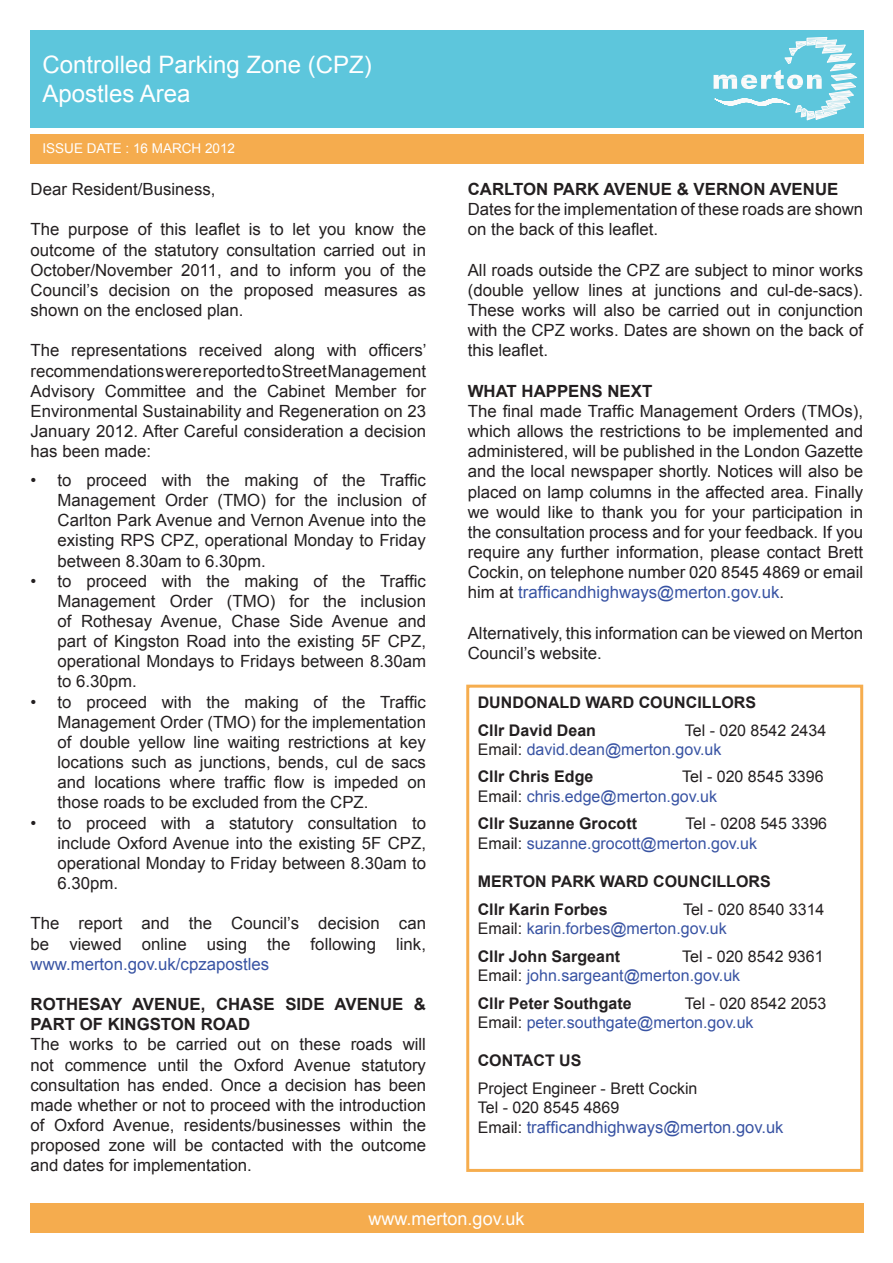
<style>
.page{position:relative;width:893px;height:1263px;background:#fff}
.page>*{position:absolute;margin:0;border:0;box-sizing:border-box;transform-origin:0 0}
.t1{font:24px/28.8px "Arial";color:#fff}
.t2{font:18px "Arial";color:#fff}
.t3{font:16.8px/20.1px "Arial";color:#231f20;text-align:justify}
.t4{font:700 16.8px/20.1px "Arial";color:#231f20}
.t5{font:16.8px "Arial";color:#3853a3}
.t6{font:16.5px "Arial";color:#3853a3}
.t7{font:16.05px/19.2px "Arial";color:#3853a3}
.t8{font:700 16.05px/27.8px "Arial";color:#231f20}
.t9{font:16.05px/19.2px "Arial";color:#231f20}
.t10{font:13.5px "Arial";color:#fff}
.s1{color:#3853a3}
.s2{color:#231f20}
.s3{font-size:16.05px;color:#231f20}
</style>
<div class="page">
<div style="left:30px;top:30px;width:833px;height:98px;background:#5dc6dc"></div>
<div style="left:30px;top:1203px;width:833px;height:30px;background:#f5ac4e"></div>
<svg style="left:713px;top:36px;width:145px;height:85px"></svg>
<div style="left:466px;top:685px;width:397px;height:487px;border:3px solid #f6ad4e"></div>
<div style="left:30px;top:134px;width:833px;height:30px;background:#f5ac4e"></div>
<h1 class="t1" style="left:43px;top:50px;width:331px">Controlled Parking Zone (CPZ)<br>Apostles Area</h1>
<p class="t10" style="left:43px;top:140px;width:64px">Issue Date</p>
<p class="t10" style="left:126px;top:140px;width:48px">: 16 Marc</p>
<p class="t10" style="left:192px;top:140px;width:45px">h 2012</p>
<p class="t3" style="left:31px;top:179px;width:186px">Dear Resident/Business,</p>
<p class="t3" style="left:31px;top:220px;width:397px">The purpose of this leaflet is to let you know the outcome of the statutory consultation carried out in October/November 2011, and to inform you of the Council’s decision on the proposed measures as shown on the enclosed plan.</p>
<p class="t3" style="left:31px;top:341px;width:398px">The representations received along with officers’ recommendations were reported to Street Management Advisory Committee and the Cabinet Member for Environmental Sustainability and Regeneration on 23<br>January 2012. After Careful consideration a decision has been made:</p>
<p class="t3" style="left:58px;top:470px;width:370px;text-align:left">to proceed with the making of the Traffic Management Order (TMO) for the inclusion of Carlton Park Avenue and Vernon Avenue into the existing RPS CPZ, operational Monday to Friday between 8.30am to 6.30pm.<br>to proceed with the making of the Traffic Management Order (TMO) for the inclusion of Rothesay Avenue, Chase Side Avenue and part of Kingston Road into the existing 5F CPZ, operational Mondays to Fridays between 8.30am to 6.30pm.<br>to proceed with the making of the Traffic Management Order (TMO) for the implementation of double yellow line waiting restrictions at key locations such as junctions, bends, cul de sacs and locations where traffic flow is impeded on those roads to be excluded from the CPZ.<br>to proceed with a statutory consultation to include Oxford Avenue into the existing 5F CPZ, operational Monday to Friday between 8.30am to 6.30pm.</p>
<p class="t3" style="left:31px;top:914px;width:397px">The report and the Council’s decision can be viewed online using the following link,</p>
<p class="t5" style="left:31px;top:953px;width:240px">www.merton.gov.uk/cpzapostles</p>
<p class="t4" style="left:31px;top:995px;width:397px">ROTHESAY AVENUE, CHASE SIDE AVENUE &amp;<br>PART OF KINGSTON ROAD</p>
<p class="t3" style="left:31px;top:1035px;width:397px">The works to be carried out on these roads will not commence until the Oxford Avenue statutory consultation has ended. Once a decision has been made whether or not to proceed with the introduction of Oxford Avenue, residents/businesses within the proposed zone will be contacted with the outcome and dates for implementation.</p>
<p class="t3" style="left:31px;top:470px;width:7px">•</p>
<p class="t3" style="left:31px;top:571px;width:7px">•</p>
<p class="t3" style="left:31px;top:692px;width:7px">•</p>
<p class="t3" style="left:31px;top:813px;width:7px">•</p>
<p class="t4" style="left:468px;top:180px;width:372px">CARLTON PARK AVENUE &amp; VERNON AVENUE</p>
<p class="t3" style="left:468px;top:199px;width:397px">Dates for the implementation of these roads are shown on the back of this leaflet.</p>
<p class="t3" style="left:468px;top:260px;width:397px">All roads outside the CPZ are subject to minor works (double yellow lines at junctions and cul-de-sacs).<br>These works will also be carried out in conjunction with the CPZ works. Dates are shown on the back of this leaflet.</p>
<p class="t4" style="left:468px;top:381px;width:186px">WHAT HAPPENS NEXT</p>
<p class="t3" style="left:468px;top:401px;width:397px">The final made Traffic Management Orders (TMOs), which allows the restrictions to be implemented and administered, will be published in the London Gazette and the local newspaper shortly. Notices will also be placed on lamp columns in the affected area. Finally we would like to thank you for your participation in the consultation process and for your feedback. If you require any further information, please contact Brett Cockin, on telephone number 020 8545 4869 or email him at <span class="s1">trafficandhighways@merton.gov.uk</span>.</p>
<p class="t3" style="left:468px;top:623px;width:397px">Alternatively, this information can be viewed on Merton<br>Council’s website.</p>
<p class="t8" style="left:478px;top:689px;width:280px">DUNDONALD WARD COUNCILLORS<br>CLLR DAVID DEAN</p>
<p class="t7" style="left:478px;top:720px;width:350px;text-indent:207px"><span class="s2">Tel - 020 8542 2434<br>Email:</span> david.dean@merton.gov.uk</p>
<p class="t8" style="left:478px;top:763px;width:117px">CLLR CHRIS EDGE</p>
<p class="t7" style="left:478px;top:767px;width:347px;text-indent:204px"><span class="s2">Tel - 020 8545 3396<br>Email:</span> chris.edge@merton.gov.uk</p>
<p class="t8" style="left:478px;top:810px;width:161px">CLLR SUZANNE GROCOTT</p>
<p class="t7" style="left:478px;top:814px;width:351px;text-indent:208px"><span class="s2">Tel - 0208 545 3396<br>Email:</span> suzanne.grocott@merton.gov.uk</p>
<p class="t8" style="left:478px;top:868px;width:294px">MERTON PARK WARD COUNCILLORS<br>CLLR KARIN FORBES</p>
<p class="t7" style="left:478px;top:900px;width:348px;text-indent:205px"><span class="s2">Tel - 020 8540 3314<br>Email:</span> karin.forbes@merton.gov.uk</p>
<p class="t8" style="left:478px;top:943px;width:144px">CLLR JOHN SARGEANT</p>
<p class="t7" style="left:478px;top:947px;width:347px;text-indent:204px"><span class="s2">Tel - 020 8542 9361<br>Email:</span> john.sargeant@merton.gov.uk</p>
<p class="t8" style="left:478px;top:990px;width:155px">CLLR PETER SOUTHGATE</p>
<p class="t7" style="left:478px;top:993px;width:350px;text-indent:207px"><span class="s2">Tel - 020 8542 2053<br>Email:</span> peter.southgate@merton.gov.uk</p>
<p class="t8" style="left:478px;top:1047px;width:105px">CONTACT US</p>
<p class="t9" style="left:478px;top:1079px;width:221px">Project Engineer - Brett Cockin<br>Tel - 020 8545 4869</p>
<p class="t6" style="left:478px;top:1116px;width:307px"><span class="s3">Email:</span> trafficandhighways@merton.gov.uk</p>
<p class="t2" style="left:369px;top:1207px;width:157px">www.merton.gov.uk</p>
</div>
